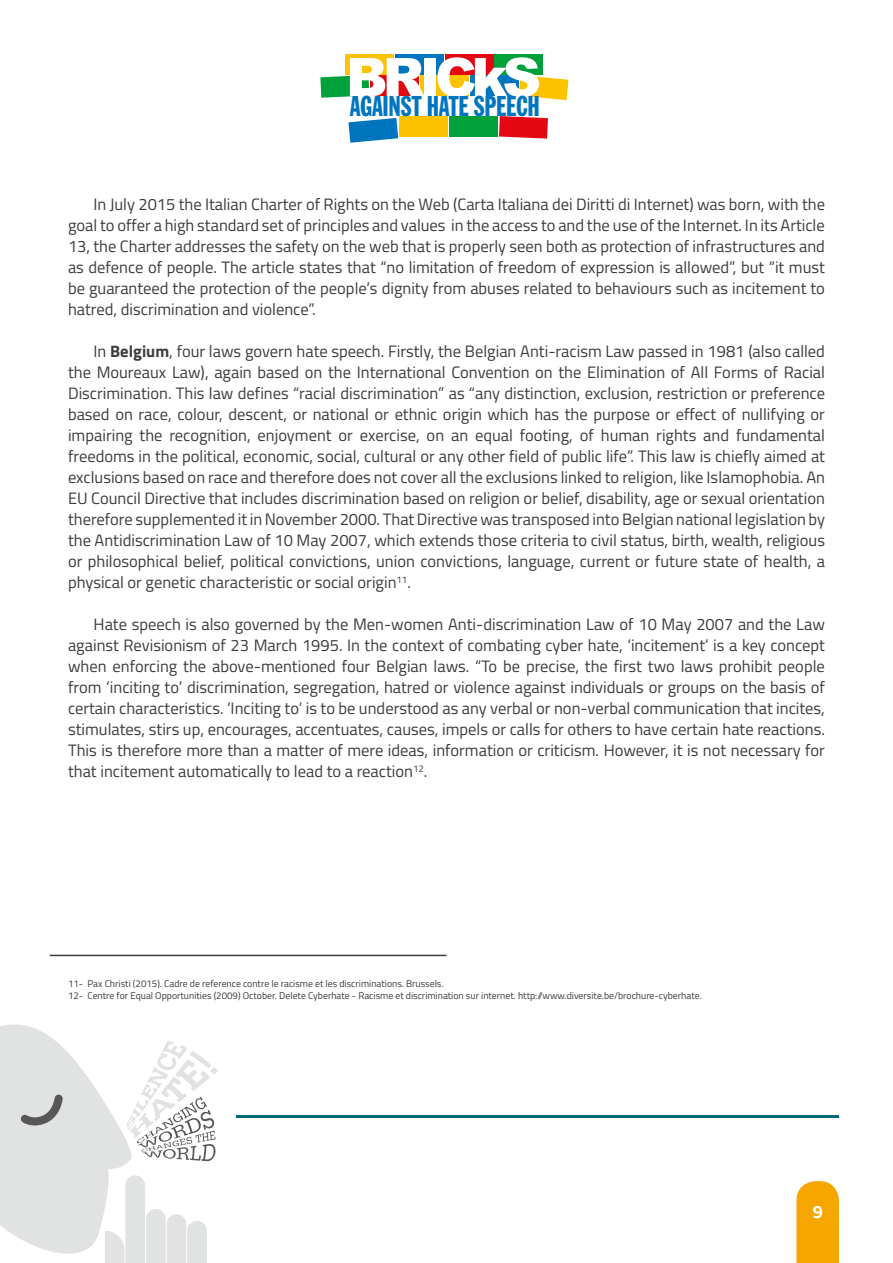
<style>
.page{position:relative;width:893px;height:1263px;background:#fff}
.page>*{position:absolute;margin:0;border:0;box-sizing:border-box;transform-origin:0 0}
.t1{font:extra-condensed 28.35px "Franklin Gothic BT";letter-spacing:-.015em;color:#0075bf}
.t2{font:700 18px "Titillium Web";color:#fff}
.t3{font:16.5px/21px "Titillium Web";color:#3c3c3b;text-align:justify}
.t4{font:9.75px/12px "Titillium Web";color:#3c3c3b}
.s1{font-weight:700}
</style>
<div class="page">
<hr style="left:236px;top:1115px;width:603px;height:3px;background:#006777">
<svg style="left:0;top:1024px;width:218px;height:239px"></svg>
<svg style="left:796px;top:1181px;width:43px;height:82px;background:#f7aa0e"></svg>
<div style="left:346px;top:54px;width:48px;height:20px;background:#fdc300"></div>
<div style="left:395px;top:54px;width:48px;height:20px;background:#0075bf"></div>
<div style="left:445px;top:54px;width:48px;height:20px;background:#e30613"></div>
<div style="left:495px;top:54px;width:48px;height:20px;background:#00a13a"></div>
<svg style="left:348px;top:118px;width:50px;height:25px"></svg>
<div style="left:449px;top:116px;width:49px;height:20px;background:#00a13a"></div>
<div style="left:400px;top:116px;width:48px;height:20px;background:#fdc300"></div>
<svg style="left:499px;top:116px;width:49px;height:23px"></svg>
<div style="left:420px;top:76px;width:48px;height:20px;background:linear-gradient(to bottom,#fdc300,#fdc300)"></div>
<svg style="left:320px;top:58px;width:104px;height:40px"></svg>
<div style="left:424px;top:58px;width:11px;height:38px;background:#fff"></div>
<svg style="left:438px;top:57px;width:130px;height:43px"></svg>
<hr style="left:50px;top:955px;width:396px;height:1px;background:#3c3c3b">
<h1 class="t1" style="left:350px;top:90px;width:192px">AGAINST HATE SPEECH</h1>
<p class="t3" style="left:68px;top:193px;width:758px;text-indent:26px">In July 2015 the Italian Charter of Rights on the Web (Carta Italiana dei Diritti di Internet) was born, with the goal to offer a high standard set of principles and values in the access to and the use of the Internet. In its Article 13, the Charter addresses the safety on the web that is properly seen both as protection of infrastructures and as defence of people. The article states that “no limitation of freedom of expression is allowed”, but “it must be guaranteed the protection of the people’s dignity from abuses related to behaviours such as incitement to hatred, discrimination and violence”.</p>
<p class="t3" style="left:68px;top:340px;width:758px;text-indent:26px">In <span class="s1">Belgium</span>, four laws govern hate speech. Firstly, the Belgian Anti-racism Law passed in 1981 (also called the Moureaux Law), again based on the International Convention on the Elimination of All Forms of Racial Discrimination. This law defines “racial discrimination” as “any distinction, exclusion, restriction or preference based on race, colour, descent, or national or ethnic origin which has the purpose or effect of nullifying or impairing the recognition, enjoyment or exercise, on an equal footing, of human rights and fundamental freedoms in the political, economic, social, cultural or any other field of public life”. This law is chiefly aimed at exclusions based on race and therefore does not cover all the exclusions linked to religion, like Islamophobia. An EU Council Directive that includes discrimination based on religion or belief, disability, age or sexual orientation therefore supplemented it in November 2000. That Directive was transposed into Belgian national legislation by the Antidiscrimination Law of 10 May 2007, which extends those criteria to civil status, birth, wealth, religious or philosophical belief, political convictions, union convictions, language, current or future state of health, a physical or genetic characteristic or social origin<sup>11</sup>.</p>
<p class="t3" style="left:68px;top:613px;width:758px;text-indent:26px">Hate speech is also governed by the Men-women Anti-discrimination Law of 10 May 2007 and the Law against Revisionism of 23 March 1995. In the context of combating cyber hate, ‘incitement’ is a key concept when enforcing the above-mentioned four Belgian laws. “To be precise, the first two laws prohibit people from ‘inciting to’ discrimination, segregation, hatred or violence against individuals or groups on the basis of certain characteristics. ‘Inciting to’ is to be understood as any verbal or non-verbal communication that incites, stimulates, stirs up, encourages, accentuates, causes, impels or calls for others to have certain hate reactions.<br>This is therefore more than a matter of mere ideas, information or criticism. However, it is not necessary for that incitement automatically to lead to a reaction<sup>12</sup>.</p>
<p class="t4" style="left:68px;top:977px;width:635px">11- Pax Christi (2015). Cadre de reference contre le racisme et les discriminations. Brussels.<br>12- Centre for Equal Opportunities (2009) October. Delete Cyberhate - Racisme et discrimination sur internet. http://www.diversite.be/brochure-cyberhate.</p>
<p class="t2" style="left:813px;top:1198px;width:12px">9</p>
</div>
